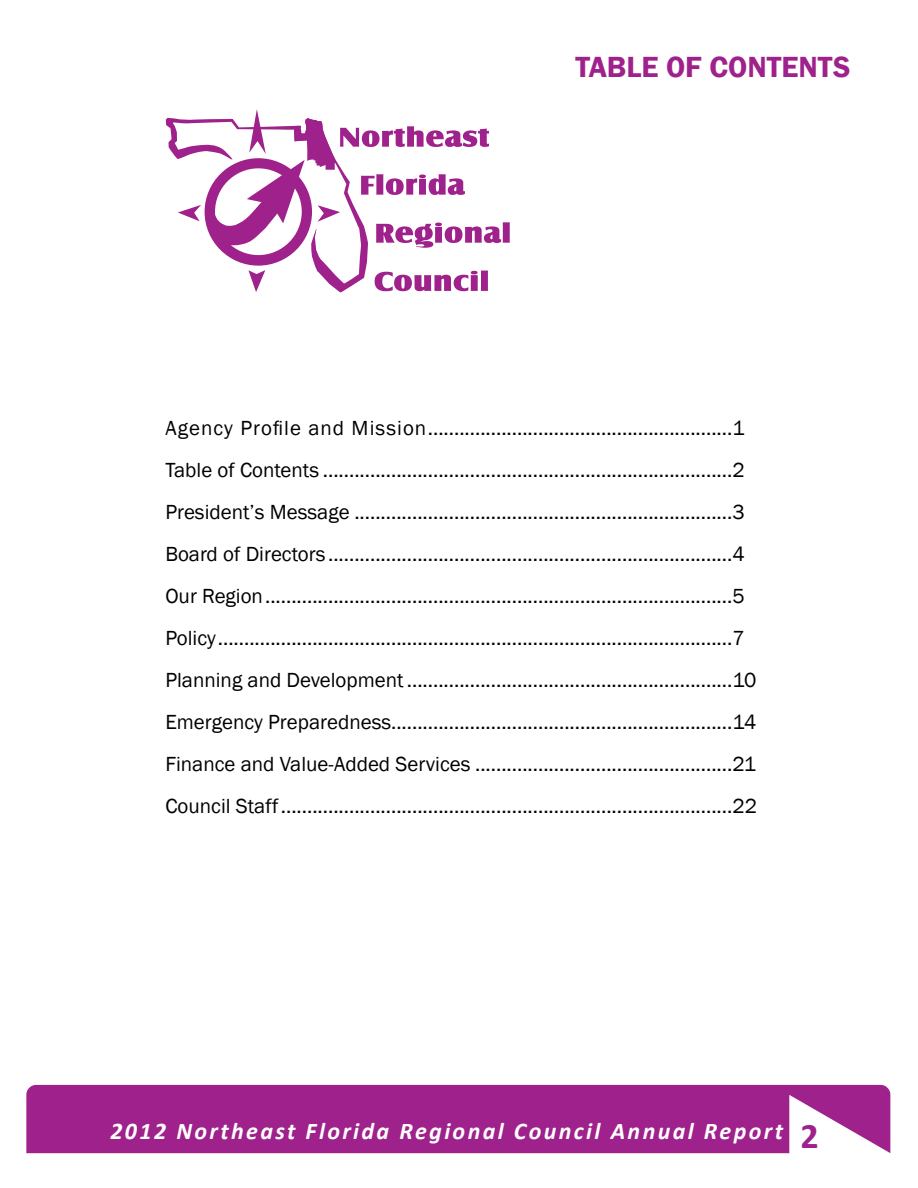
<style>
.page{position:relative;width:918px;height:1188px;background:#fff}
.page>*{position:absolute;margin:0;border:0;box-sizing:border-box;transform-origin:0 0}
.t1{font:700 36px "Calibri";color:#9f218b}
.t2{font:600 30px "Franklin Gothic";color:#9f218b}
.t3{font:italic 700 24px "Calibri";letter-spacing:.1em;color:#fff}
.t4{font:21px/42px "Franklin Gothic";color:#000}
</style>
<div class="page">
<div style="left:26px;top:1085px;width:864px;height:68px;background:#9f218b"></div>
<svg style="left:166px;top:109px;width:344px;height:183px"></svg>
<h2 class="t2" style="left:575px;top:48px;width:277px">TABLE OF CONTENTS</h2>
<p class="t4" style="left:165px;top:408px;width:593px">Agency Profile and Mission..........................................................1<br>Table of Contents ..............................................................................2<br>President’s Message ........................................................................3<br>Board of Directors .............................................................................4<br>Our Region.........................................................................................5<br>Policy..................................................................................................7<br>Planning and Development..............................................................10<br>Emergency Preparedness.................................................................14<br>Finance and Value-Added Services .................................................21<br>Council Staff......................................................................................22</p>
<p class="t3" style="left:110px;top:1115px;width:674px">2012 Northeast Florida Regional Council Annual Report</p>
<h1 class="t1" style="left:800px;top:1113px;width:20px">2</h1>
</div>
